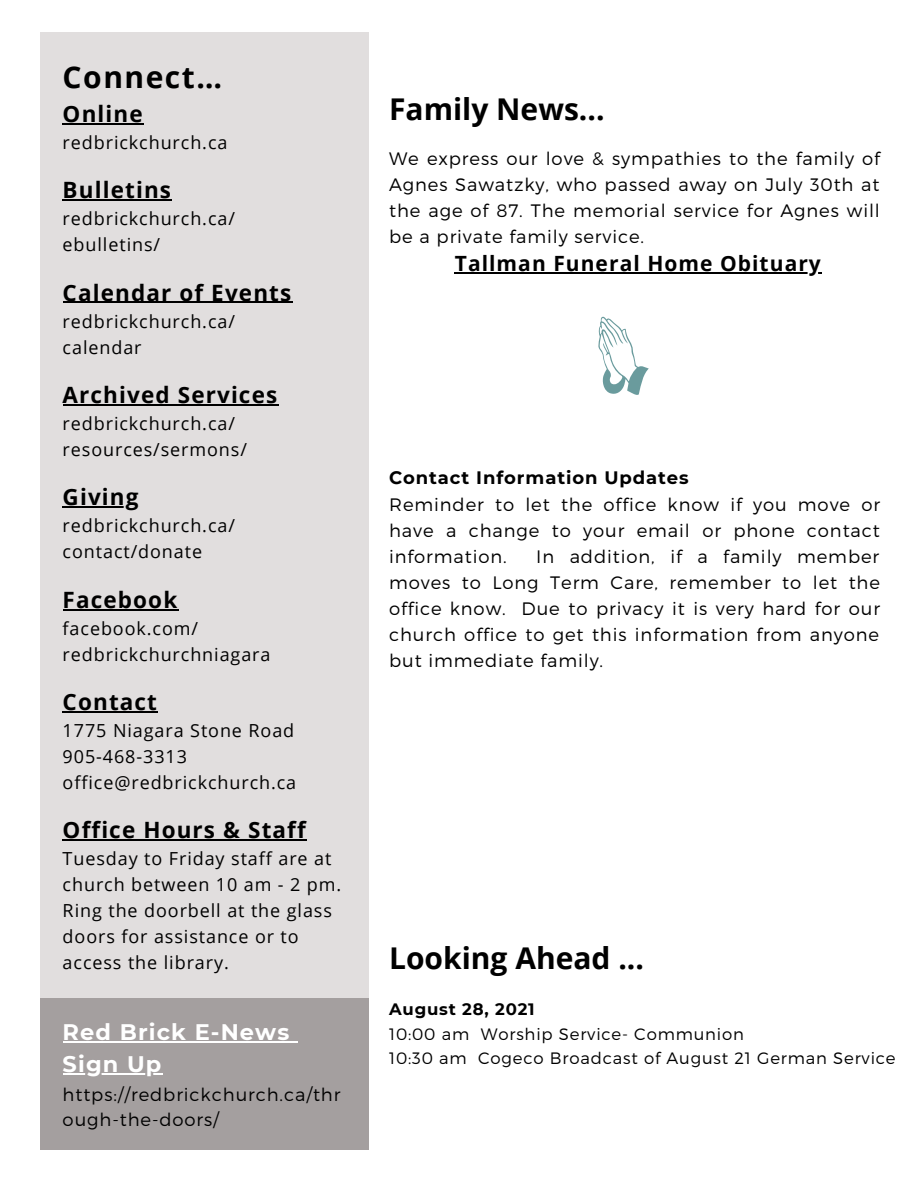
<style>
.page{position:relative;width:918px;height:1188px;background:#fff}
.page>*{position:absolute;margin:0;border:0;box-sizing:border-box;transform-origin:0 0}
.t1{font:700 30px "Open Sans";color:#000}
.t2{font:700 30px "Open Sans";letter-spacing:.05em;color:#000}
.t3{font:700 22.5px "Open Sans";letter-spacing:.05em;color:#000}
.t4{font:700 22.5px/32.7px "Montserrat";letter-spacing:.05em;color:#fff}
.t5{font:700 21px "Open Sans";letter-spacing:.05em;color:#000}
.t6{font:300 18px/25.8px "Montserrat";letter-spacing:.05em;color:#000;text-align:justify}
.t7{font:18px/25.8px "Open Sans";letter-spacing:.05em;color:#000}
.t8{font:700 18px "Montserrat";letter-spacing:.05em;color:#000}
.t9{font:300 16.5px/23.7px "Montserrat";letter-spacing:.05em;color:#000}
.t10{font:700 16.5px "Montserrat";letter-spacing:.05em;color:#000}
</style>
<div class="page">
<div style="left:40px;top:33px;width:328px;height:965px;background:#e1dede"></div>
<div style="left:40px;top:998px;width:329px;height:152px;background:#a49f9f"></div>
<svg style="left:598px;top:317px;width:51px;height:78px"></svg>
<hr style="left:63px;top:123px;width:81px;height:1px;background:#000">
<hr style="left:63px;top:199px;width:109px;height:2px;background:#000">
<hr style="left:63px;top:302px;width:229px;height:1px;background:#000">
<hr style="left:63px;top:404px;width:215px;height:1px;background:#000">
<hr style="left:63px;top:507px;width:77px;height:1px;background:#000">
<hr style="left:63px;top:609px;width:115px;height:1px;background:#000">
<hr style="left:63px;top:711px;width:95px;height:1px;background:#000">
<hr style="left:63px;top:840px;width:244px;height:1px;background:#000">
<hr style="left:63px;top:1041px;width:228px;height:1px;background:#fff">
<hr style="left:63px;top:1074px;width:100px;height:1px;background:#fff">
<hr style="left:455px;top:272px;width:367px;height:1px;background:#000">
<h1 class="t2" style="left:63px;top:56px;width:161px">Connect…</h1>
<p class="t3" style="left:63px;top:98px;width:82px">Online</p>
<p class="t7" style="left:63px;top:129px;width:166px">redbrickchurch.ca</p>
<p class="t3" style="left:63px;top:174px;width:110px">Bulletins</p>
<p class="t7" style="left:63px;top:205px;width:174px">redbrickchurch.ca/ ebulletins/</p>
<p class="t3" style="left:63px;top:277px;width:230px">Calendar of Events</p>
<p class="t7" style="left:63px;top:308px;width:174px">redbrickchurch.ca/ calendar</p>
<p class="t3" style="left:63px;top:379px;width:216px">Archived Services</p>
<p class="t7" style="left:63px;top:410px;width:186px">redbrickchurch.ca/ resources/sermons/</p>
<p class="t3" style="left:63px;top:481px;width:77px">Giving</p>
<p class="t7" style="left:63px;top:513px;width:174px">redbrickchurch.ca/ contact/donate</p>
<p class="t3" style="left:63px;top:584px;width:116px">Facebook</p>
<p class="t7" style="left:63px;top:615px;width:209px">facebook.com/ redbrickchurchniagara</p>
<p class="t3" style="left:63px;top:686px;width:96px">Contact</p>
<p class="t7" style="left:63px;top:717px;width:235px">1775 Niagara Stone Road<br>905-468-3313 office@redbrickchurch.ca</p>
<p class="t3" style="left:63px;top:814px;width:245px">Office Hours &amp; Staff</p>
<p class="t7" style="left:63px;top:846px;width:280px">Tuesday to Friday staff are at church between 10 am - 2 pm.<br>Ring the doorbell at the glass doors for assistance or to access the library.</p>
<p class="t4" style="left:63px;top:1015px;width:228px">Red Brick E-News<br>Sign Up</p>
<p class="t6" style="left:63px;top:1080px;width:279px">https://redbrickchurch.ca/thr ough-the-doors/</p>
<h1 class="t1" style="left:389px;top:88px;width:217px">Family News...</h1>
<p class="t6" style="left:389px;top:145px;width:493px">We express our love &amp; sympathies to the family of Agnes Sawatzky, who passed away on July 30th at the age of 87. The memorial service for Agnes will be a private family service.</p>
<p class="t5" style="left:455px;top:249px;width:368px">Tallman Funeral Home Obituary</p>
<p class="t8" style="left:389px;top:467px;width:301px">Contact Information Updates</p>
<p class="t6" style="left:389px;top:491px;width:492px">Reminder to let the office know if you move or have a change to your email or phone contact information.</p>
<p class="t6" style="left:389px;top:543px;width:493px;text-indent:147px">In addition, if a family member moves to Long Term Care, remember to let the office know. Due to privacy it is very hard for our church office to get this information from anyone but immediate family.</p>
<h1 class="t1" style="left:389px;top:937px;width:256px">Looking Ahead ...</h1>
<p class="t10" style="left:389px;top:999px;width:147px">August 28, 2021</p>
<p class="t9" style="left:389px;top:1022px;width:508px">10:00 am Worship Service- Communion<br>10:30 am Cogeco Broadcast of August 21 German Service</p>
</div>
